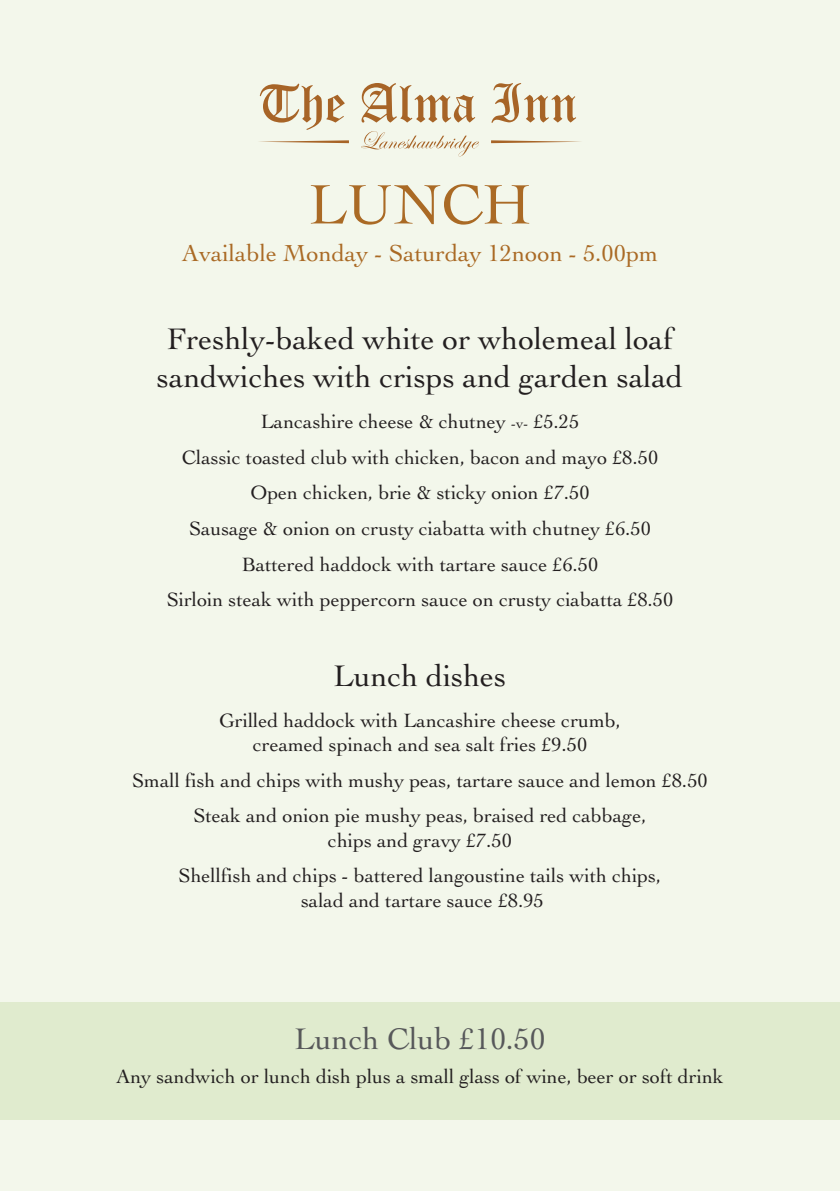
<style>
.page{position:relative;width:840px;height:1191px;background:#fff}
.page>*{position:absolute;margin:0;border:0;box-sizing:border-box;transform-origin:0 0}
.t1{font:58.6px "Cochin";color:#aa6a25}
.t2{font:31.4px/37.6px "Cochin";color:#231f20;text-align:center}
.t3{font:31.4px "Cochin";color:#57585a}
.t4{font:24.4px "Cochin";color:#aa6a25}
.t5{font:20.2px/35.6px "Cochin";color:#231f20;text-align:center}
.s1{font-size:14.8px}
</style>
<div class="page">
<div style="left:0;top:0;width:839px;height:1191px;background:#f3f7eb"></div>
<div style="left:0;top:1002px;width:839px;height:118px;background:#e0ebce"></div>
<svg style="left:259px;top:83px;width:86px;height:47px"></svg>
<svg style="left:361px;top:83px;width:114px;height:40px"></svg>
<svg style="left:491px;top:83px;width:85px;height:40px"></svg>
<svg style="left:361px;top:131px;width:118px;height:25px"></svg>
<svg style="left:259px;top:140px;width:90px;height:3px"></svg>
<svg style="left:491px;top:140px;width:90px;height:3px"></svg>
<h1 class="t1" style="left:308px;top:165px;width:224px">LUNCH</h1>
<p class="t4" style="left:182px;top:236px;width:477px">Available Monday - Saturday 12noon - 5.00pm</p>
<h2 class="t2" style="left:157px;top:319px;width:527px">Freshly-baked white or wholemeal loaf sandwiches with crisps and garden salad</h2>
<p class="t5" style="left:167px;top:403px;width:508px">Lancashire cheese &amp; chutney <span class="s1">-v-</span> £5.25<br>Classic toasted club with chicken, bacon and mayo £8.50<br>Open chicken, brie &amp; sticky onion £7.50<br>Sausage &amp; onion on crusty ciabatta with chutney £6.50<br>Battered haddock with tartare sauce £6.50<br>Sirloin steak with peppercorn sauce on crusty ciabatta £8.50</p>
<h2 class="t2" style="left:333px;top:655px;width:174px">Lunch dishes</h2>
<p class="t5" style="left:219px;top:707px;width:403px;line-height:24.4px">Grilled haddock with Lancashire cheese crumb, creamed spinach and sea salt fries £9.50</p>
<p class="t5" style="left:132px;top:761px;width:576px">Small fish and chips with mushy peas, tartare sauce and lemon £8.50<br>Steak and onion pie mushy peas, braised red cabbage,</p>
<p class="t5" style="left:178px;top:821px;width:483px">chips and gravy £7.50<br>Shellfish and chips - battered langoustine tails with chips,</p>
<p class="t5" style="left:301px;top:881px;width:244px">salad and tartare sauce £8.95</p>
<h2 class="t3" style="left:294px;top:1017px;width:252px">Lunch Club £10.50</h2>
<p class="t5" style="left:116px;top:1058px;width:609px">Any sandwich or lunch dish plus a small glass of wine, beer or soft drink</p>
</div>
